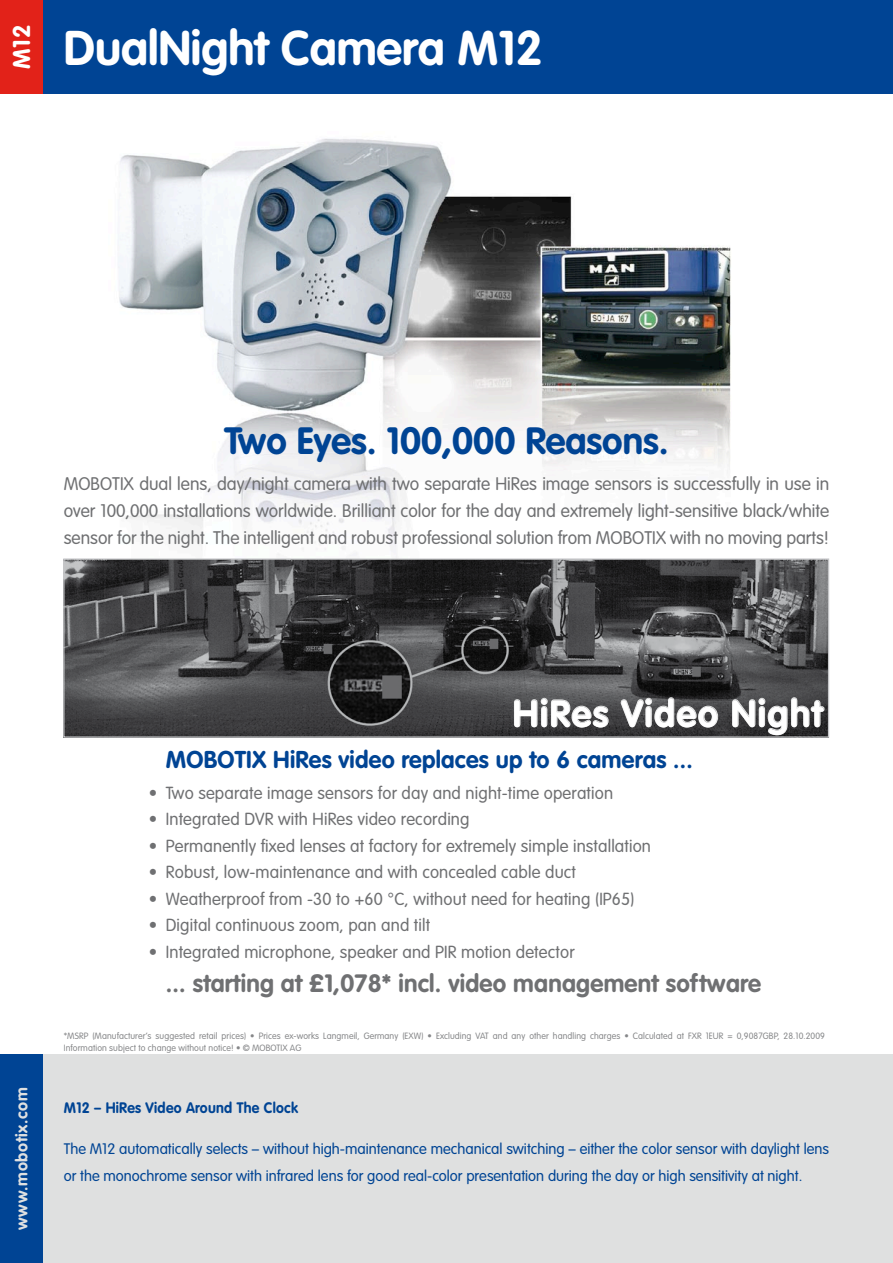
<style>
.page{position:relative;width:893px;height:1263px;background:#fff}
.page>*{position:absolute;margin:0;border:0;box-sizing:border-box;transform-origin:0 0}
.t1{font:700 48px "VAG Rounded LT Pro";color:#fff}
.t2{font:700 37.5px "VAG Rounded LT Pro";color:#004494}
.t3{font:700 37.5px "VAG Rounded LT Pro";letter-spacing:.04em;color:#fff}
.t4{font:700 24.75px "VAG Rounded LT Pro";letter-spacing:.01em;color:#6f7072}
.t5{font:700 24px "VAG Rounded LT Pro";letter-spacing:.01em;color:#004494}
.t6{font:700 24px "VAG Rounded LT Pro";color:#fff}
.t7{font:300 18px/27px "VAG Rounded LT Pro";color:#6f7072;text-align:justify}
.t8{font:300 17.25px "VAG Rounded LT Pro";letter-spacing:.01em;color:#6f7072}
.t9{font:700 16.5px "VAG Rounded LT Pro";letter-spacing:.04em;color:#dfe0e0}
.t10{font:300 15px/27.2px "VAG Rounded LT Pro";color:#004494}
.t11{font:700 15px "VAG Rounded LT Pro";letter-spacing:.02em;color:#004494;scale:.94 1}
.t12{font:300 9px/12px "VAG Rounded LT Pro";letter-spacing:.01em;color:#868789}
</style>
<div class="page">
<div style="left:0;top:1054px;width:893px;height:209px;background:#dfe0e0"></div>
<div style="left:0;top:1054px;width:43px;height:209px;background:#004494"></div>
<div style="left:0;top:0;width:893px;height:94px;background:#004494"></div>
<div style="left:0;top:0;width:43px;height:94px;background:#e22219"></div>
<img style="left:118px;top:138px;width:613px;height:420px">
<img style="left:65px;top:560px;width:762px;height:176px">
<div style="left:63px;top:558px;width:766px;height:180px;border:1px solid #c5c6c8"></div>
<svg style="left:514px;top:697px;width:95px;height:31px;background:#626264"></svg>
<svg style="left:620px;top:697px;width:98px;height:31px;background:#5d5e5f"></svg>
<svg style="left:732px;top:697px;width:93px;height:38px;background:#515152"></svg>
<h3 class="t6" style="left:6px;top:69px;width:46px;rotate:-90deg">M12</h3>
<h1 class="t1" style="left:64px;top:18px;width:481px">DualNight Camera M12</h1>
<h2 class="t2" style="left:224px;top:417px;width:446px">Two Eyes. 100,000 Reasons.</h2>
<p class="t7" style="left:64px;top:470px;width:767px">MOBOTIX dual lens, day/night camera with two separate HiRes image sensors is successfully in use in over 100,000 installations worldwide. Brilliant color for the day and extremely light-sensitive black/white sensor for the night. The intelligent and robust professional solution from MOBOTIX with no moving parts!</p>
<p class="t9" style="left:11px;top:1230px;width:144px;rotate:-90deg">www.mobotix.com</p>
<h2 class="t3" style="left:513px;top:690px;width:311px">HiRes Video Night</h2>
<h3 class="t5" style="left:166px;top:744px;width:528px">MOBOTIX HiRes video replaces up to 6 cameras ...</h3>
<p class="t8" style="left:149px;top:783px;width:466px">• Two separate image sensors for day and night-time operation</p>
<p class="t8" style="left:149px;top:809px;width:322px">• Integrated DVR with HiRes video recording</p>
<p class="t8" style="left:149px;top:836px;width:504px">• Permanently fixed lenses at factory for extremely simple installation</p>
<p class="t8" style="left:149px;top:862px;width:429px">• Robust, low-maintenance and with concealed cable duct</p>
<p class="t8" style="left:149px;top:889px;width:487px">• Weatherproof from -30 to +60 °C, without need for heating (IP65)</p>
<p class="t8" style="left:149px;top:915px;width:283px">• Digital continuous zoom, pan and tilt</p>
<p class="t8" style="left:149px;top:942px;width:427px">• Integrated microphone, speaker and PIR motion detector</p>
<h3 class="t4" style="left:166px;top:968px;width:597px">... starting at £1,078* incl. video management software</h3>
<p class="t12" style="left:64px;top:1030px;width:763px">*MSRP (Manufacturer‘s suggested retail prices) • Prices ex-works Langmeil, Germany (EXW) • Excluding VAT and any other handling charges • Calculated at FXR 1EUR = 0,9087GBP, 28.10.2009<br>Information subject to change without notice! • © MOBOTIX AG</p>
<p class="t11" style="left:64px;top:1098px;width:251px">M12 – HiRes Video Around The Clock</p>
<p class="t10" style="left:64px;top:1136px;width:767px">The M12 automatically selects – without high-maintenance mechanical switching – either the color sensor with daylight lens or the monochrome sensor with infrared lens for good real-color presentation during the day or high sensitivity at night.</p>
</div>
